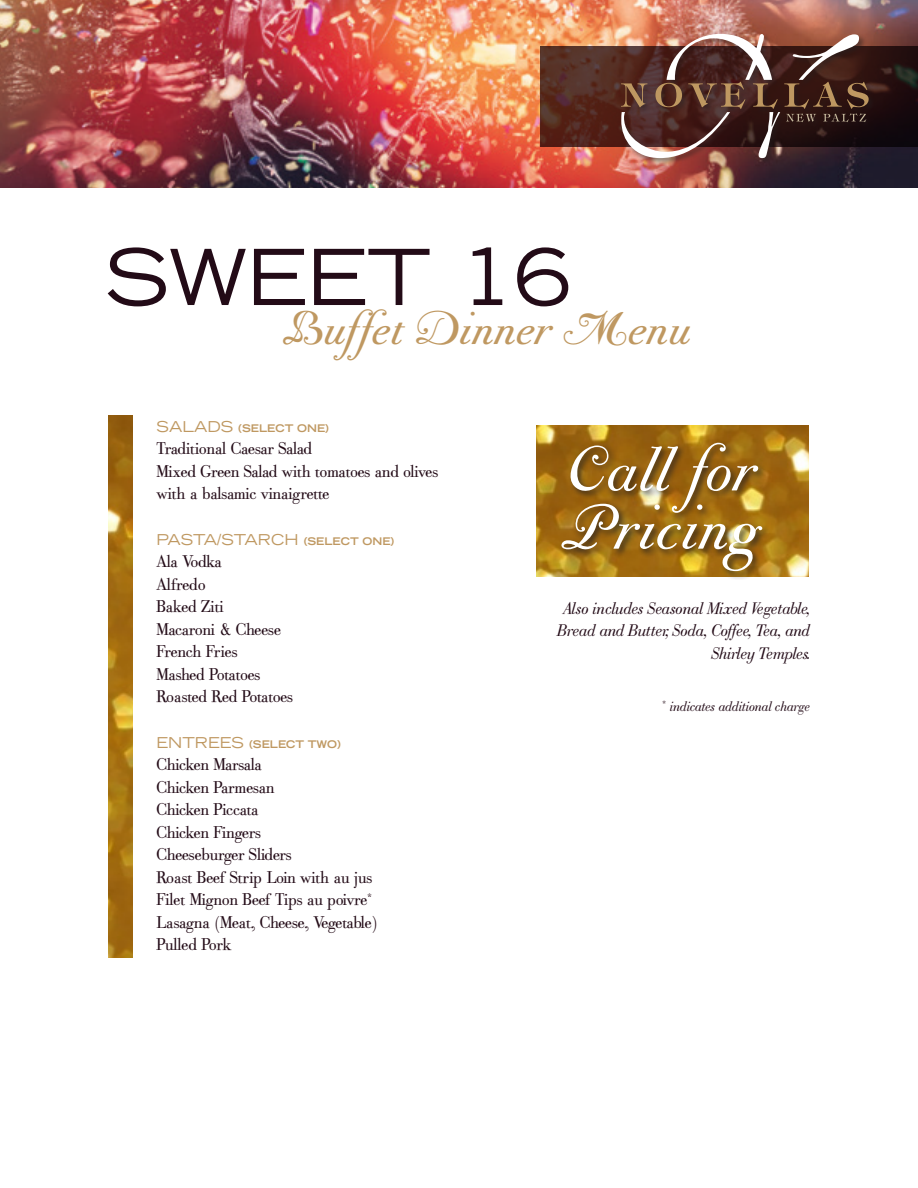
<style>
.page{position:relative;width:918px;height:1188px;background:#fff}
.page>*{position:absolute;margin:0;border:0;box-sizing:border-box;transform-origin:0 0}
.t1{font:expanded 77.25px "Trade Gothic LH";color:#230b17}
.t2{font:58.65px/58.2px "Bodoni Classic Chancery";color:#fff}
.t3{font:42.9px "Bodoni Classic Chancery";color:#bf9861}
.t4{font:16.5px/22.5px "Bodoni Classic Ad Roman";color:#230b17}
.t5{font:italic 16.5px/22.5px "Bodoni Classic Ad";letter-spacing:-.02em;color:#230b17;text-align:right}
.t6{font:expanded 15px "Trade Gothic LH";color:#bf9861}
.t7{font:italic 13.5px "Bodoni Classic Ad";color:#230b17}
.t8{font:700 expanded 10.5px "Trade Gothic LH";color:#bf9861}
.s1{font-weight:400;font-size:15px}
.s2{font-weight:700;font-size:10.5px}
</style>
<div class="page">
<img style="left:537px;top:426px;width:272px;height:150px">
<img style="left:0;top:0;width:918px;height:188px">
<svg style="left:540px;top:46px;width:378px;height:101px;background:#41211b"></svg>
<div style="left:620px;top:32px;width:256px;height:134px;background:#231f20;opacity:.5"></div>
<svg style="left:621px;top:34px;width:248px;height:124px;background:#603f38"></svg>
<img style="left:108px;top:415px;width:25px;height:543px">
<div style="left:558px;top:439px;width:213px;height:141px;background:#231f20;opacity:.8"></div>
<h1 class="t1" style="left:105px;top:226px;width:467px">SWEET 16</h1>
<h3 class="t3" style="left:282px;top:301px;width:409px">Buffet Dinner Menu</h3>
<p class="t8" style="left:157px;top:421px;width:174px"><span class="s1">SALADS</span> (SELECT ONE)</p>
<p class="t4" style="left:157px;top:437px;width:283px">Traditional Caesar Salad<br>Mixed Green Salad with tomatoes and olives with a balsamic vinaigrette</p>
<p class="t6" style="left:157px;top:529px;width:239px">PASTA/STAR CH <span class="s2">(SELECT ONE)</span></p>
<p class="t4" style="left:157px;top:550px;width:138px">Ala Vodka<br>Alfredo<br>Baked Ziti<br>Macaroni &amp; Cheese<br>French Fries<br>Mashed Potatoes<br>Roasted Red Potatoes</p>
<p class="t8" style="left:157px;top:737px;width:185px"><span class="s1">ENTR EES</span> (SELECT TWO)</p>
<p class="t4" style="left:157px;top:754px;width:222px">Chicken Marsala<br>Chicken Parmesan<br>Chicken Piccata<br>Chicken Fingers<br>Cheeseburger Sliders<br>Roast Beef Strip Loin with au jus<br>Filet Mignon Beef Tips au poivre<sup>*<br></sup>Lasagna (Meat, Cheese, Vegetable)<br>Pulled Pork</p>
<h2 class="t2" style="left:560px;top:444px;width:199px">Call for<br>Pricing</h2>
<p class="t5" style="left:557px;top:597px;width:254px">Also includes Seasonal Mixed Vegetable,<br>Bread and Butter, Soda, Coffee, Tea, and<br>Shirley Temples.</p>
<p class="t7" style="left:663px;top:698px;width:149px"><sup>*</sup> indicates additional charge</p>
</div>
